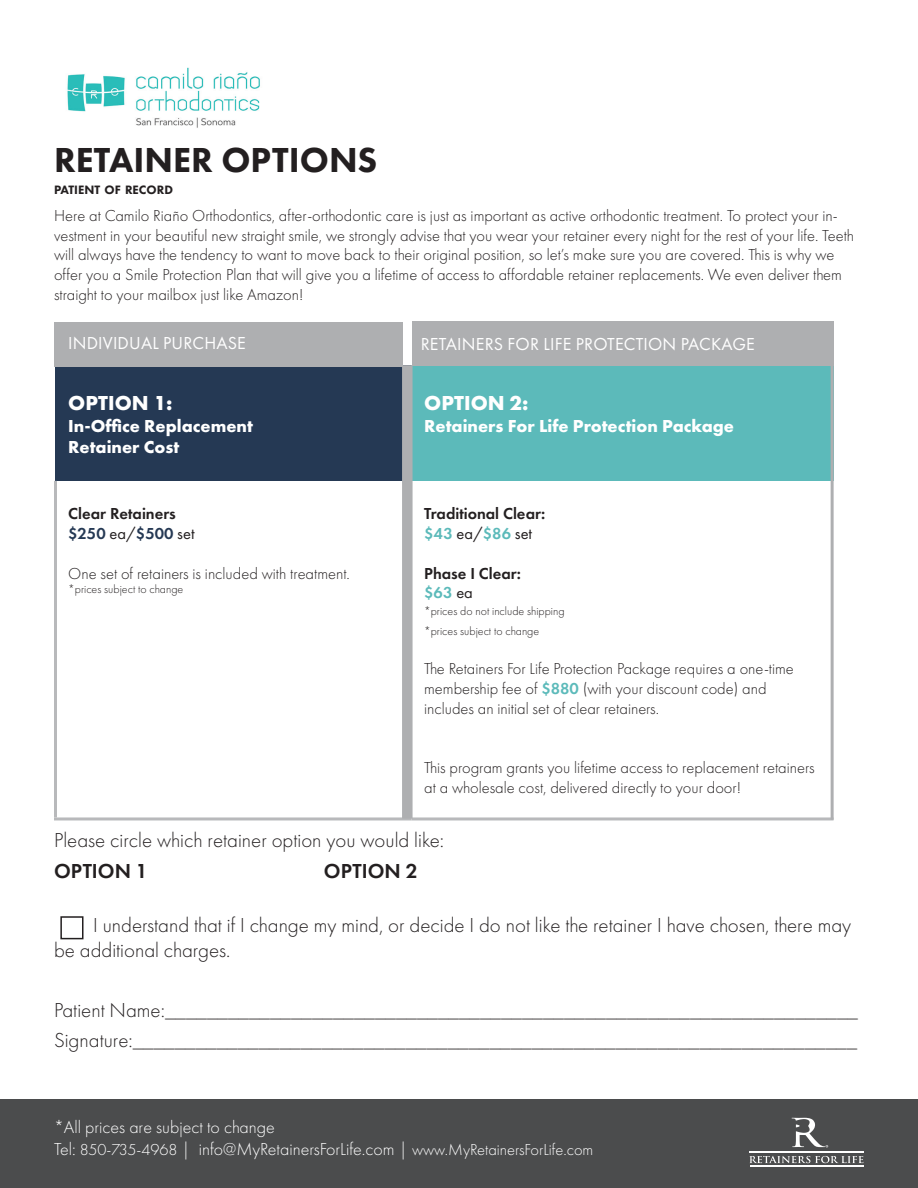
<style>
.page{position:relative;width:918px;height:1188px;background:#fff}
.page>*{position:absolute;margin:0;border:0;box-sizing:border-box;transform-origin:0 0}
.t1{font:800 36px "Futura PT";color:#231f20}
.t2{font:300 21px/25.2px "Futura PT";color:#231f20}
.t3{font:700 21px "Futura PT";color:#fff}
.t4{font:600 21px "Futura PT";color:#231f20}
.t5{font:700 18px/21.6px "Futura PT";color:#fff}
.t6{font:18px "Futura PT";letter-spacing:.01em;color:#fff}
.t7{font:300 18px "Futura PT";color:#fff}
.t8{font:300 16.5px/19.8px "Futura PT";color:#231f20}
.t9{font:300 16.5px "Futura PT";color:#fff}
.t10{font:600 16.5px "Futura PT";color:#231f20}
.t11{font:600 16.5px "Futura PT";color:#5cbaba}
.t12{font:600 16.5px "Futura PT";color:#253954}
.t13{font:800 12.6px "Futura PT";color:#231f20}
.t14{font:300 12px "Futura PT";color:#231f20}
.s1{font-weight:400;color:#231f20}
.s2{font-weight:600;color:#5cbaba}
.s3{font-size:18px}
</style>
<div class="page">
<div style="left:56px;top:365px;width:355px;height:116px;background:#253954"></div>
<div style="left:411px;top:365px;width:423px;height:116px;background:#5cbaba"></div>
<hr style="left:54px;top:481px;width:3px;height:336px;background:#b8b9bb">
<hr style="left:54px;top:817px;width:357px;height:3px;background:#b8b9bb">
<hr style="left:411px;top:817px;width:423px;height:3px;background:#b8b9bb">
<div style="left:60px;top:916px;width:24px;height:23px;border:2px solid #231f20"></div>
<div style="left:0;top:1099px;width:918px;height:89px;background:#4b4c4d"></div>
<svg style="left:749px;top:1156px;width:114px;height:7px"></svg>
<hr style="left:750px;top:1151px;width:114px;height:1px;background:#fff">
<hr style="left:750px;top:1166px;width:113px;height:1px;background:#fff">
<svg style="left:792px;top:1118px;width:36px;height:30px"></svg>
<div style="left:402px;top:365px;width:11px;height:454px;background:#aeafb1"></div>
<hr style="left:831px;top:365px;width:3px;height:455px;background:#aeafb1">
<div style="left:54px;top:322px;width:348px;height:44px;background:#aeafb1"></div>
<div style="left:413px;top:322px;width:421px;height:44px;background:#aeafb1"></div>
<img style="left:67px;top:67px;width:193px;height:61px">
<p class="t1" style="left:54px;top:138px;width:325px">RETAINER OPTIONS</p>
<p class="t13" style="left:54px;top:182px;width:121px">PATIENT OF RECORD</p>
<p class="t8" style="left:54px;top:205px;width:802px">Here at Camilo Riaño Orthodontics, after-orthodontic care is just as important as active orthodontic treatment. To protect your in&shy;vestment in your beautiful new straight smile, we strongly advise that you wear your retainer every night for the rest of your life. Teeth will always have the tendency to want to move back to their original position, so let’s make sure you are covered. This is why we offer you a Smile Protection Plan that will give you a lifetime of access to affordable retainer replacements. We even deliver them straight to your mailbox just like Amazon!</p>
<p class="t6" style="left:68px;top:333px;width:179px">INDIVIDUAL PURCHASE</p>
<p class="t6" style="left:421px;top:333px;width:336px">RETAINERS FOR LIFE PROTECTION PACKAGE</p>
<p class="t3" style="left:68px;top:390px;width:106px">OPTION 1:</p>
<p class="t5" style="left:68px;top:414px;width:186px">In-Office Replacement<br>Retainer Cost</p>
<p class="t10" style="left:68px;top:503px;width:109px">Clear Retainers</p>
<p class="t12" style="left:68px;top:523px;width:128px">$250 <span class="s1">ea/</span>$500 <span class="s1">set</span></p>
<p class="t8" style="left:68px;top:563px;width:283px">One set of retainers is included with treatment.</p>
<p class="t14" style="left:68px;top:582px;width:117px">*prices subject to change</p>
<p class="t3" style="left:424px;top:390px;width:106px">OPTION 2:</p>
<p class="t5" style="left:424px;top:414px;width:311px">Retainers For Life Protection Package</p>
<p class="t10" style="left:424px;top:503px;width:123px">Traditional Clear:</p>
<p class="t11" style="left:424px;top:523px;width:109px">$43 <span class="s1">ea/</span>$86 <span class="s1">set</span></p>
<p class="t10" style="left:424px;top:563px;width:98px">Phase I Clear:</p>
<p class="t11" style="left:424px;top:583px;width:50px">$63 <span class="s1">ea</span></p>
<p class="t14" style="left:424px;top:604px;width:142px">*prices do not include shipping</p>
<p class="t14" style="left:424px;top:624px;width:117px">*prices subject to change</p>
<p class="t8" style="left:424px;top:659px;width:371px">The Retainers For Life Protection Package requires a one-time membership fee of <span class="s2">$880</span> (with your discount code) and includes an initial set of clear retainers.</p>
<p class="t8" style="left:424px;top:758px;width:392px">This program grants you lifetime access to replacement retainers at a wholesale cost, delivered directly to your door!</p>
<p class="t2" style="left:54px;top:827px;width:392px">Please circle which retainer option you would like:</p>
<p class="t4" style="left:54px;top:858px;width:95px">OPTION 1</p>
<p class="t4" style="left:324px;top:858px;width:95px">OPTION 2</p>
<p class="t2" style="left:54px;top:913px;width:799px;text-indent:39px">I understand that if I change my mind, or decide I do not like the retainer I have chosen, there may be additional charges.</p>
<p class="t2" style="left:54px;top:998px;width:806px">Patient Name:__________________________________________________________________</p>
<p class="t2" style="left:54px;top:1028px;width:805px">Signature:_____________________________________________________________________</p>
<p class="t7" style="left:54px;top:1117px;width:222px">*All prices are subject to change</p>
<p class="t9" style="left:54px;top:1140px;width:541px"><span class="s3">Tel:</span> 850-735-4968 <span class="s3">| info@MyRetainersForLife.com |</span> www.MyRetainersForLife.com</p>
</div>
